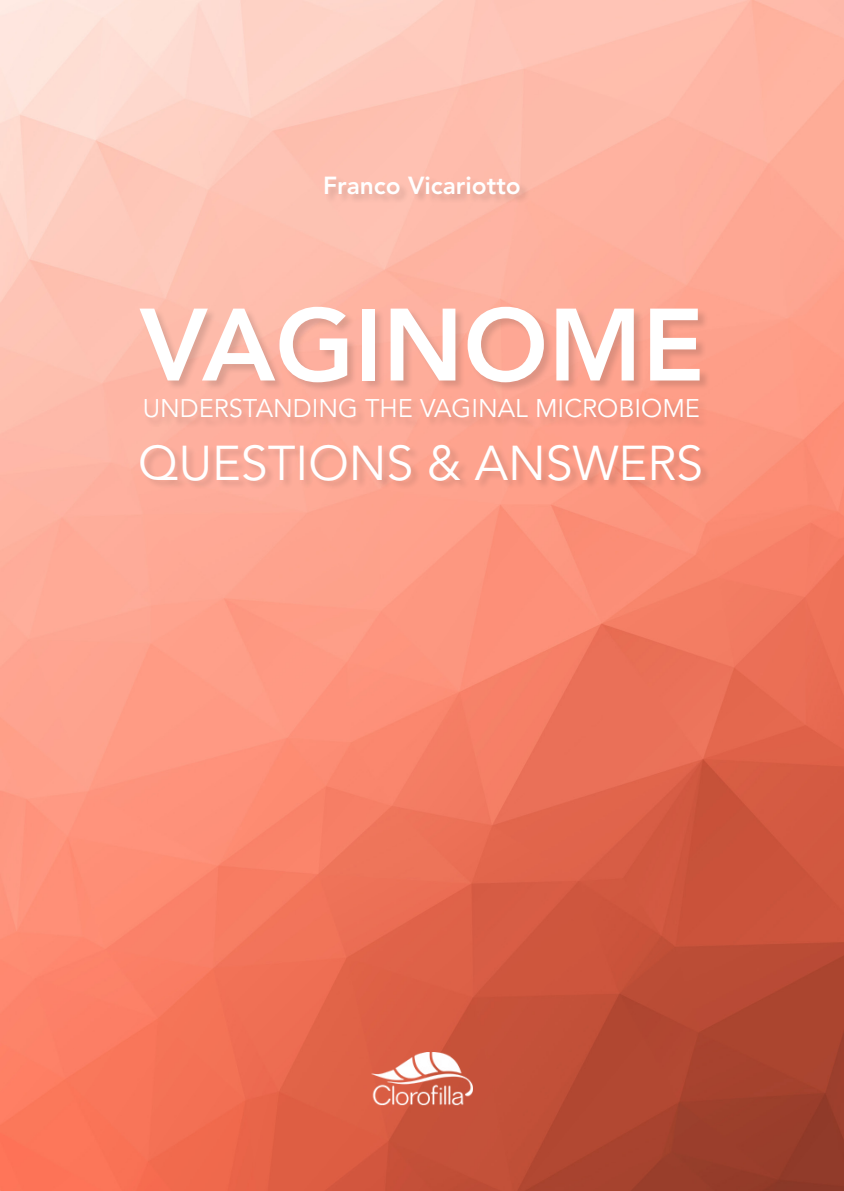
<style>
.page{position:relative;width:844px;height:1191px;background:#fff}
.page>*{position:absolute;margin:0;border:0;box-sizing:border-box;transform-origin:0 0}
.t1{font:800 101.5px "Avenir LT Std";color:#fff}
.t2{font:48.48px "Avenir LT Std";color:#fff}
.t3{font:25.38px "Avenir LT Std";color:#fff}
.t4{font:800 24.5px "Avenir LT Std";color:#fff}
</style>
<div class="page">
<img style="left:0;top:0;width:843px;height:1191px">
<div style="left:140px;top:307px;width:570px;height:86px;background:#231f20;opacity:.15"></div>
<div style="left:144px;top:399px;width:564px;height:29px;background:#231f20;opacity:.15"></div>
<div style="left:141px;top:445px;width:569px;height:45px;background:#231f20;opacity:.15"></div>
<div style="left:325px;top:177px;width:205px;height:27px;background:#f7b8a9"></div>
<img style="left:371px;top:1052px;width:101px;height:53px">
<p class="t4" style="left:323px;top:171px;width:199px">Franco Vicariotto</p>
<h1 class="t1" style="left:140px;top:285px;width:565px">VAGINOME</h1>
<p class="t3" style="left:143px;top:394px;width:558px">UNDERSTANDING THE VAGINAL MICROBIOME</p>
<h2 class="t2" style="left:138px;top:435px;width:566px">QUESTIONS &amp; ANSWERS</h2>
</div>
